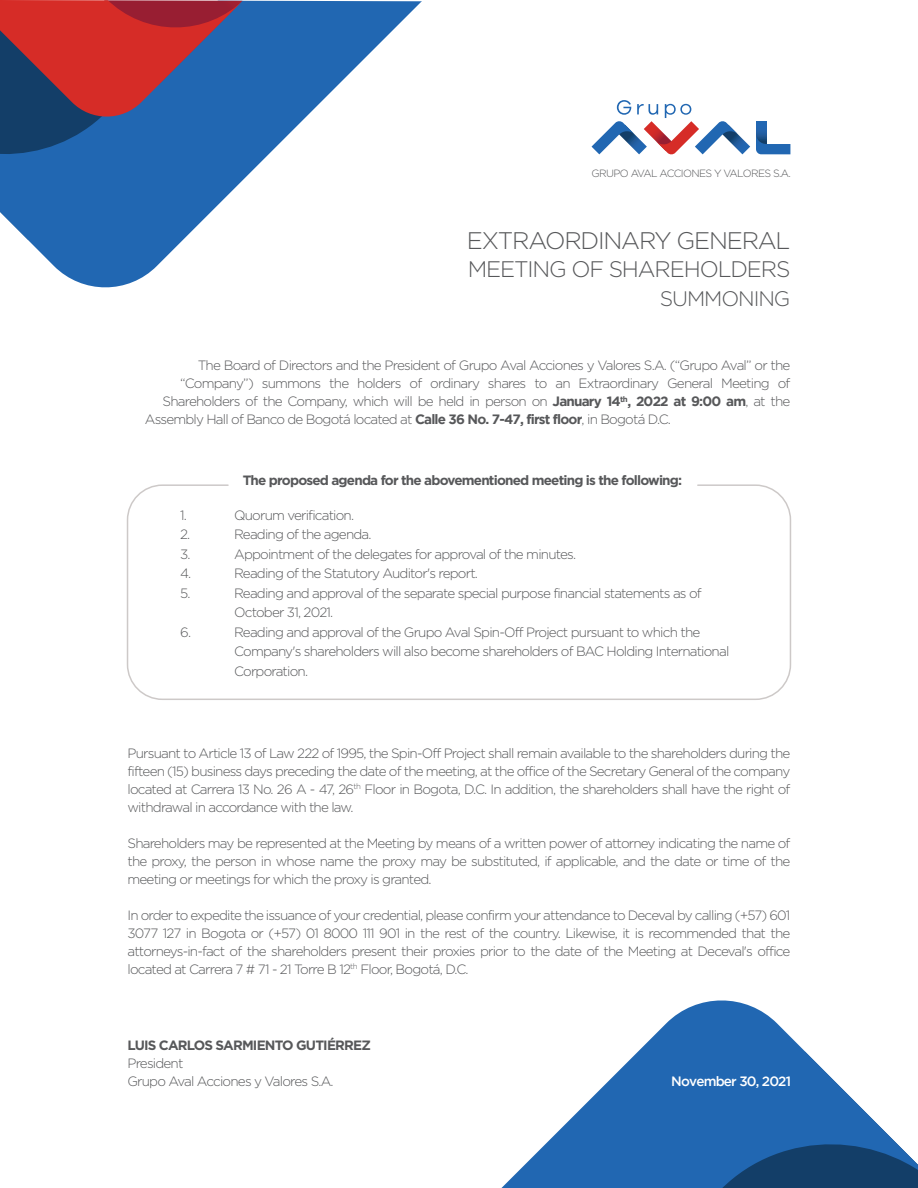
<style>
.page{position:relative;width:918px;height:1188px;background:#fff}
.page>*{position:absolute;margin:0;border:0;box-sizing:border-box;transform-origin:0 0}
.t1{font:300 24px "Gotham";letter-spacing:-.05em;color:#57585a}
.t2{font:300 22.5px "Gotham";letter-spacing:-.05em;color:#57585a}
.t3{font:300 21px "Gotham";letter-spacing:-.05em;color:#57585a}
.t4{font:300 13.5px/18px "Gotham";letter-spacing:-.06em;color:#57585a;text-align:justify}
.t5{font:700 13.5px "Gotham";letter-spacing:-.06em;color:#57585a}
.t6{font:500 13.5px "Gotham";letter-spacing:-.06em;color:#fff}
.t7{font:300 10.5px "Gotham";letter-spacing:-.06em;color:#57585a}
.s1{font-weight:700}
</style>
<div class="page">
<svg style="left:501px;top:1000px;width:417px;height:188px;fill:#2167b2"></svg>
<svg style="left:28px;top:0;width:564px;height:288px"></svg>
<svg style="left:0;top:0;width:245px;height:240px;background:#5c5582"></svg>
<div style="left:127px;top:484px;width:664px;height:216px;border:2px solid #cdc9c8;border-radius:35px"></div>
<svg style="left:592px;top:100px;width:158px;height:55px"></svg>
<svg style="left:756px;top:121px;width:10px;height:13px"></svg>
<svg style="left:756px;top:134px;width:34px;height:20px"></svg>
<p class="t7" style="left:592px;top:168px;width:201px">GRUPO AVAL ACCIONES Y VALORES S.A.</p>
<h1 class="t1" style="left:467px;top:227px;width:325px">EXTRAORDINARY GENERAL</h1>
<h2 class="t2" style="left:468px;top:257px;width:324px">MEETING OF SHAREHOLDERS</h2>
<h3 class="t3" style="left:660px;top:287px;width:132px">SUMMONING</h3>
<p class="t4" style="left:198px;top:356px;width:594px">The Board of Directors and the President of Grupo Aval Acciones y Valores S.A. (“Grupo Aval” or the</p>
<p class="t4" style="left:180px;top:374px;width:612px">“Company”) summons the holders of ordinary shares to an Extraordinary General Meeting of</p>
<p class="t4" style="left:163px;top:392px;width:629px">Shareholders of the Company, which will be held in person on <span class="s1">January 14</span><sup>th</sup><span class="s1">, 2022 at 9:00 am</span>, at the</p>
<p class="t4" style="left:145px;top:410px;width:528px">Assembly Hall of Banco de Bogotá located at <span class="s1">Calle 36 No. 7-47, first floor</span>, in Bogotá D.C.</p>
<p class="t5" style="left:243px;top:472px;width:441px">The proposed agenda for the abovementioned meeting is the following:</p>
<p class="t4" style="left:180px;top:506px;width:8px">1.</p>
<p class="t4" style="left:234px;top:506px;width:122px">Quorum verification.</p>
<p class="t4" style="left:180px;top:525px;width:12px">2.</p>
<p class="t4" style="left:234px;top:525px;width:139px">Reading of the agenda.</p>
<p class="t4" style="left:180px;top:545px;width:12px">3.</p>
<p class="t4" style="left:234px;top:545px;width:344px">Appointment of the delegates for approval of the minutes.</p>
<p class="t4" style="left:180px;top:564px;width:13px">4.</p>
<p class="t4" style="left:234px;top:564px;width:245px">Reading of the Statutory Auditor's report.</p>
<p class="t4" style="left:180px;top:584px;width:12px">5.</p>
<p class="t4" style="left:234px;top:583px;width:469px;line-height:19.5px">Reading and approval of the separate special purpose financial statements as of<br>October 31, 2021.</p>
<p class="t4" style="left:180px;top:623px;width:12px">6.</p>
<p class="t4" style="left:234px;top:622px;width:497px;line-height:19.5px;text-align:left">Reading and approval of the Grupo Aval Spin-Off Project pursuant to which the<br>Company's shareholders will also become shareholders of BAC Holding International<br>Corporation.</p>
<p class="t4" style="left:128px;top:744px;width:664px">Pursuant to Article 13 of Law 222 of 1995, the Spin-Off Project shall remain available to the shareholders during the fifteen (15) business days preceding the date of the meeting, at the office of the Secretary General of the company located at Carrera 13 No. 26 A - 47, 26<sup>th</sup> Floor in Bogota, D.C. In addition, the shareholders shall have the right of withdrawal in accordance with the law.</p>
<p class="t4" style="left:128px;top:834px;width:664px">Shareholders may be represented at the Meeting by means of a written power of attorney indicating the name of the proxy, the person in whose name the proxy may be substituted, if applicable, and the date or time of the meeting or meetings for which the proxy is granted.</p>
<p class="t4" style="left:128px;top:906px;width:665px">In order to expedite the issuance of your credential, please confirm your attendance to Deceval by calling (+57) 601<br>3077 127 in Bogota or (+57) 01 8000 111 901 in the rest of the country. Likewise, it is recommended that the attorneys-in-fact of the shareholders present their proxies prior to the date of the Meeting at Deceval's office located at Carrera 7 # 71 - 21 Torre B 12<sup>th</sup> Floor, Bogotá, D.C.</p>
<p class="t5" style="left:128px;top:1038px;width:245px">LUIS CARLOS SARMIENTO GUTIÉRREZ</p>
<p class="t4" style="left:128px;top:1054px;width:208px">President<br>Grupo Aval Acciones y Valores S.A.</p>
<p class="t6" style="left:671px;top:1074px;width:121px">November 30, 2021</p>
</div>
